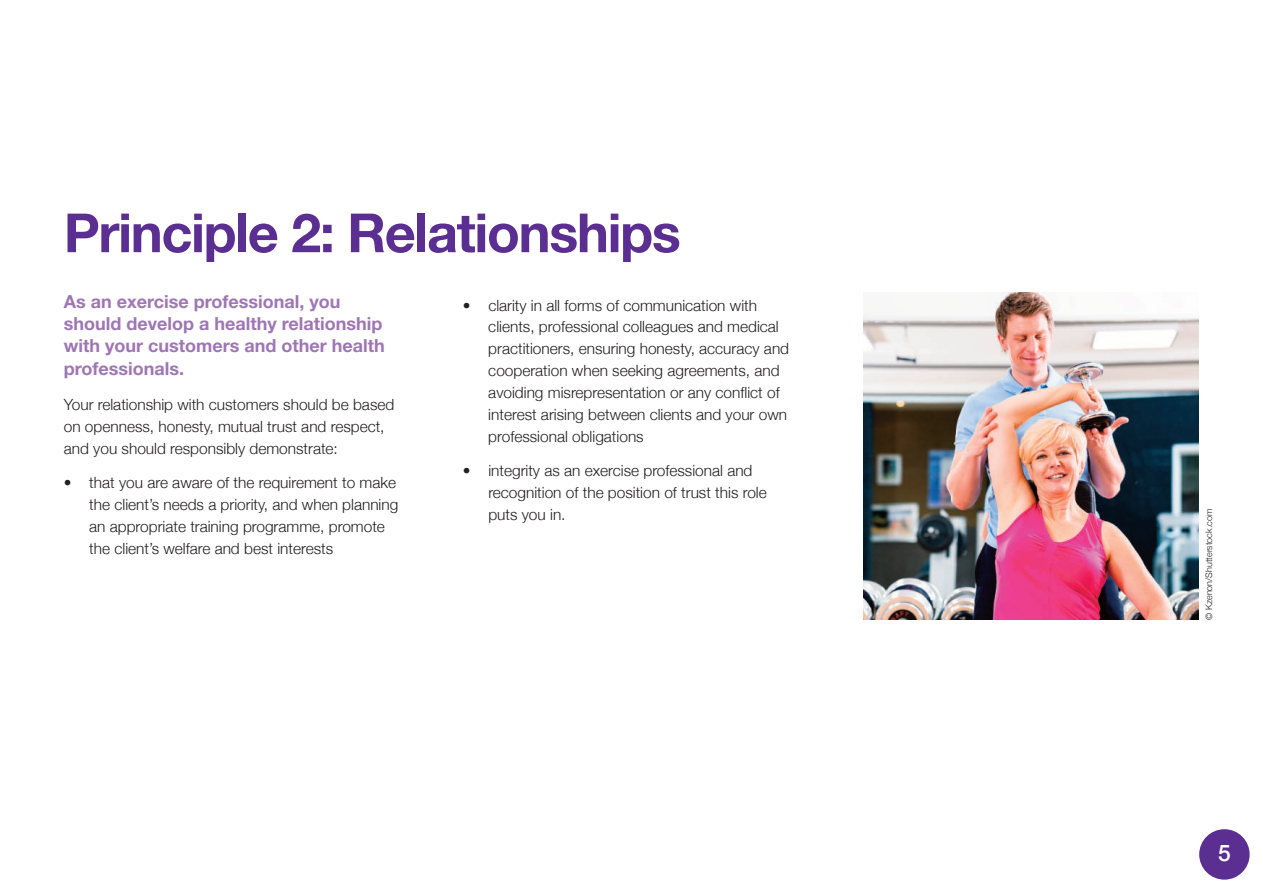
<style>
.page{position:relative;width:1263px;height:893px;background:#fff}
.page>*{position:absolute;margin:0;border:0;box-sizing:border-box;transform-origin:0 0}
.t1{font:700 54px "Helvetica Neue";letter-spacing:-.025em;color:#5b2e91}
.t2{font:500 22.8px "Helvetica Neue";color:#fff}
.t3{font:700 18px/21.6px "Helvetica Neue";color:#9e76b3}
.t4{font:300 15.45px/21.9px "Helvetica Neue";color:#231f20}
.t5{font:300 9px "Helvetica Neue";color:#231f20}
</style>
<div class="page">
<img style="left:863px;top:293px;width:335px;height:327px">
<div style="left:1199px;top:829px;width:50px;height:51px;background:#5b2e91;border-radius:50%"></div>
<h1 class="t1" style="left:64px;top:214px;width:618px">Principle 2: Relationships</h1>
<p class="t4" style="left:488px;top:294px;width:302px;text-indent:-25px">• clarity in all forms of communication with clients, professional colleagues and medical practitioners, ensuring honesty, accuracy and cooperation when seeking agreements, and avoiding misrepresentation or any conflict of interest arising between clients and your own professional obligations</p>
<p class="t4" style="left:488px;top:460px;width:280px;text-indent:-26px">• integrity as an exercise professional and recognition of the position of trust this role puts you in.</p>
<p class="t3" style="left:64px;top:293px;width:322px">As an exercise professional, you should develop a healthy relationship with your customers and other health</p>
<p class="t3" style="left:64px;top:360px;width:122px">professionals.</p>
<p class="t4" style="left:64px;top:393px;width:332px">Your relationship with customers should be based on openness, honesty, mutual trust and respect, and you should responsibly demonstrate:</p>
<p class="t4" style="left:89px;top:472px;width:311px;text-indent:-25px">• that you are aware of the requirement to make the client’s needs a priority, and when planning an appropriate training programme, promote the client’s welfare and best interests</p>
<p class="t5" style="left:1203px;top:620px;width:113px;rotate:-90deg">© Kzenon/Shutterstock.com</p>
<h2 class="t2" style="left:1218px;top:839px;width:14px">5</h2>
</div>
